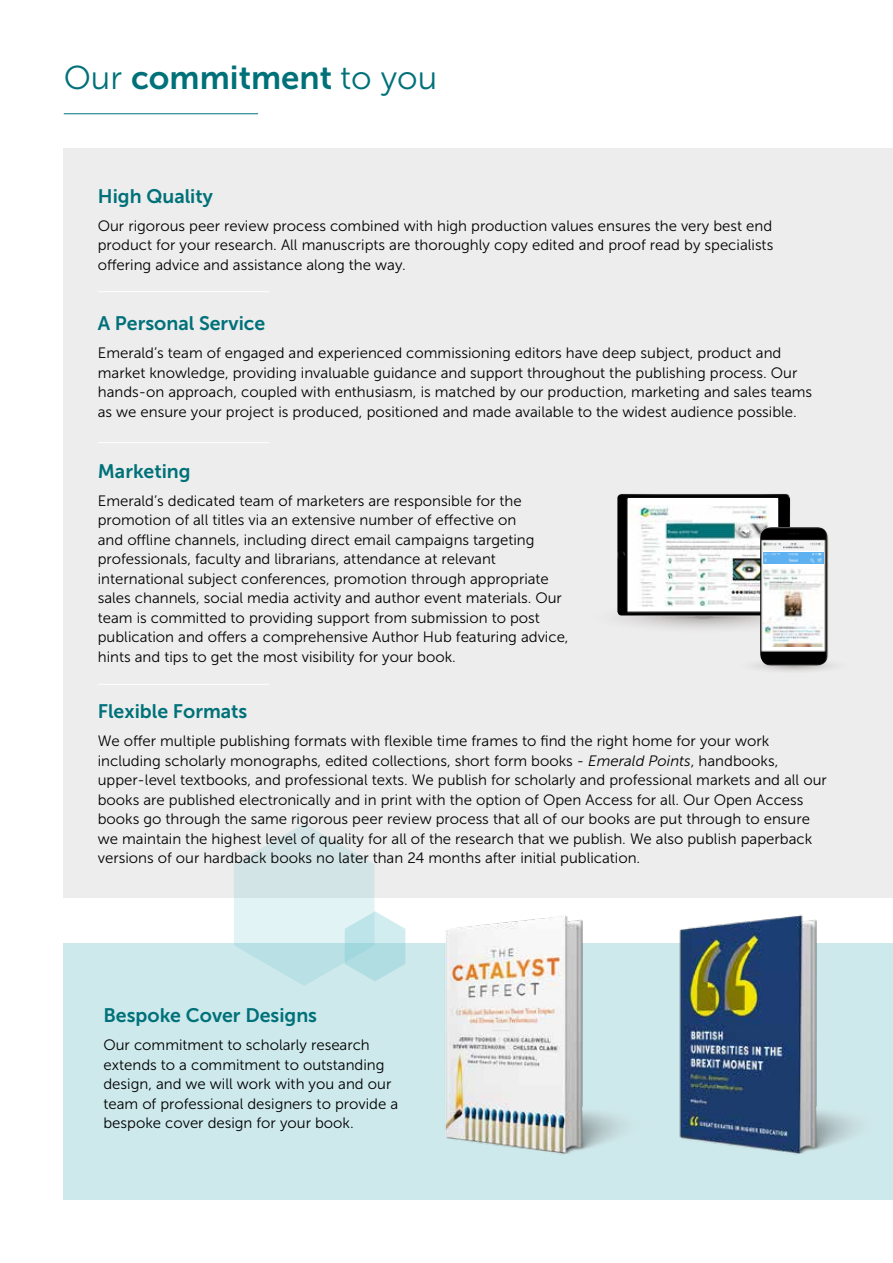
<style>
.page{position:relative;width:893px;height:1263px;background:#fff}
.page>*{position:absolute;margin:0;border:0;box-sizing:border-box;transform-origin:0 0}
.t1{font:33px "Museo Sans 700";color:#007179}
.t2{font:19.5px "Museo Sans 700";color:#007179}
.t3{font:15px/19.5px "Museo Sans 300";color:#000}
.s1{font-family:"Museo Sans 300"}
.s2{font-style:italic}
</style>
<div class="page">
<div style="left:64px;top:943px;width:829px;height:256px;background:#cde9ec"></div>
<div style="left:64px;top:149px;width:829px;height:749px;background:#ededed"></div>
<svg style="left:234px;top:824px;width:171px;height:162px"></svg>
<hr style="left:64px;top:113px;width:194px;height:1px;background:#007179">
<hr style="left:98px;top:442px;width:171px;height:1px;background:#fff">
<hr style="left:98px;top:291px;width:171px;height:1px;background:#fff">
<hr style="left:98px;top:684px;width:171px;height:1px;background:#fff">
<img style="left:445px;top:916px;width:178px;height:239px">
<img style="left:679px;top:915px;width:178px;height:240px">
<img style="left:617px;top:494px;width:173px;height:106px">
<svg style="left:617px;top:600px;width:143px;height:28px"></svg>
<svg style="left:689px;top:615px;width:29px;height:4px"></svg>
<hr style="left:691px;top:616px;width:25px;height:3px;background:#b0aaa9;border-radius:50%">
<div style="left:628px;top:499px;width:150px;height:112px;background:#fff"></div>
<img style="left:630px;top:505px;width:139px;height:101px">
<svg style="left:755px;top:664px;width:78px;height:7px"></svg>
<img style="left:760px;top:527px;width:68px;height:139px">
<img style="left:763px;top:568px;width:61px;height:79px">
<img style="left:763px;top:552px;width:61px;height:12px">
<img style="left:763px;top:543px;width:61px;height:7px">
<h1 class="t1" style="left:64px;top:59px;width:375px"><span class="s1">Our</span> commitment <span class="s1">to you</span></h1>
<h2 class="t2" style="left:98px;top:185px;width:117px">High Quality</h2>
<p class="t3" style="left:98px;top:216px;width:677px;text-align:justify">Our rigorous peer review process combined with high production values ensures the very best end product for your research. All manuscripts are thoroughly copy edited and proof read by specialists offering advice and assistance along the way.</p>
<h2 class="t2" style="left:98px;top:313px;width:169px">A Personal Service</h2>
<p class="t3" style="left:98px;top:344px;width:716px">Emerald’s team of engaged and experienced commissioning editors have deep subject, product and market knowledge, providing invaluable guidance and support throughout the publishing process. Our hands-on approach, coupled with enthusiasm, is matched by our production, marketing and sales teams as we ensure your project is produced, positioned and made available to the widest audience possible.</p>
<h2 class="t2" style="left:98px;top:460px;width:94px">Marketing</h2>
<p class="t3" style="left:98px;top:491px;width:472px">Emerald’s dedicated team of marketers are responsible for the promotion of all titles via an extensive number of effective on<br>and offline channels, including direct email campaigns targeting professionals, faculty and librarians, attendance at relevant international subject conferences, promotion through appropriate sales channels, social media activity and author event materials. Our team is committed to providing support from submission to post publication and offers a comprehensive Author Hub featuring advice, hints and tips to get the most visibility for your book.</p>
<h2 class="t2" style="left:98px;top:701px;width:151px">Flexible Formats</h2>
<p class="t3" style="left:98px;top:732px;width:731px">We offer multiple publishing formats with flexible time frames to find the right home for your work including scholarly monographs, edited collections, short form books - <span class="s2">Emerald Points</span>, handbooks, upper-level textbooks, and professional texts. We publish for scholarly and professional markets and all our books are published electronically and in print with the option of Open Access for all. Our Open Access books go through the same rigorous peer review process that all of our books are put through to ensure we maintain the highest level of quality for all of the research that we publish. We also publish paperback versions of our hardback books no later than 24 months after initial publication.</p>
<h2 class="t2" style="left:103px;top:1004px;width:215px">Bespoke Cover Designs</h2>
<p class="t3" style="left:103px;top:1035px;width:296px">Our commitment to scholarly research extends to a commitment to outstanding design, and we will work with you and our team of professional designers to provide a bespoke cover design for your book.</p>
</div>
